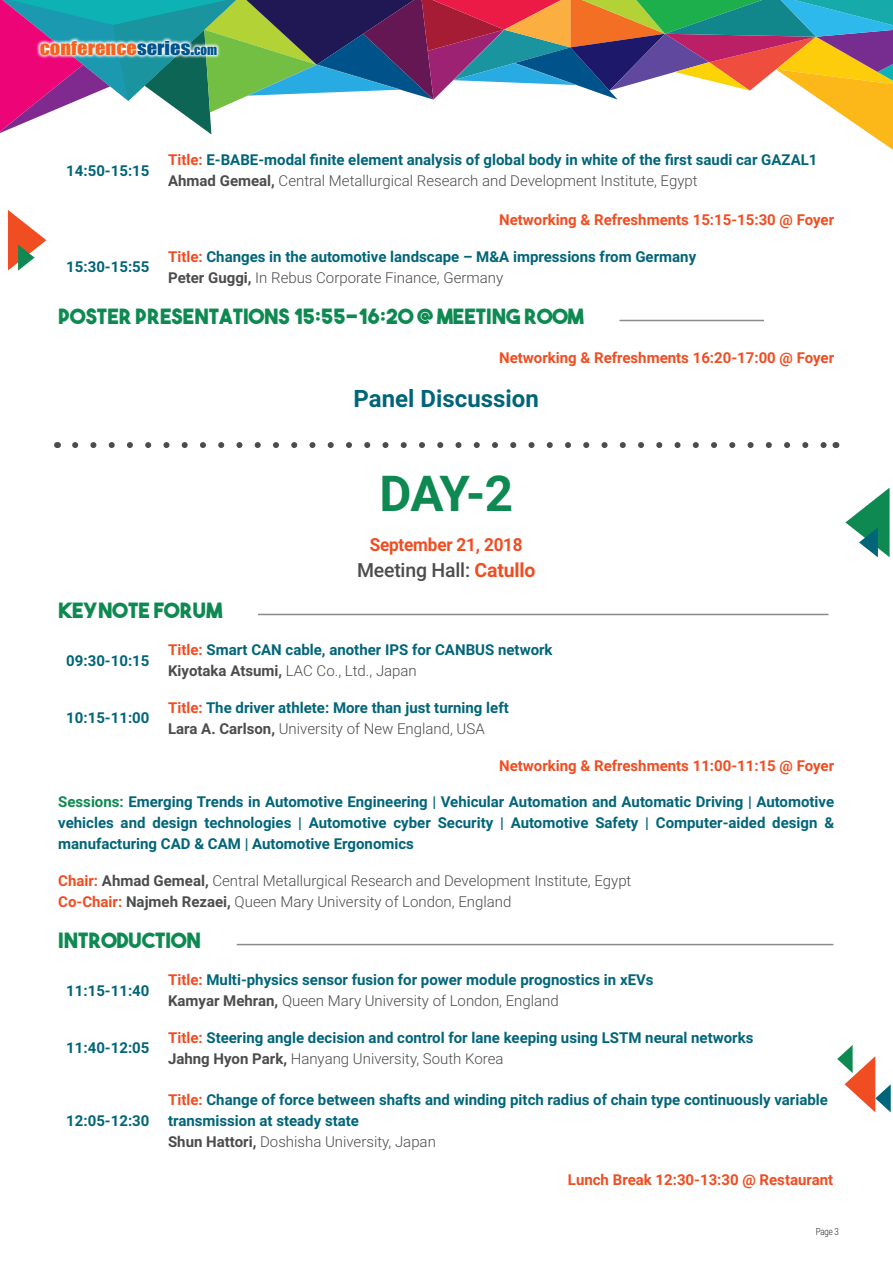
<style>
.page{position:relative;width:893px;height:1263px;background:#fff}
.page>*{position:absolute;margin:0;border:0;box-sizing:border-box;transform-origin:0 0}
.t1{font:700 49.5px "Roboto";color:#0d8951}
.t2{font:700 24px "Roboto";color:#016579}
.t3{font:21px "The Bold Font";color:#0d8951}
.t4{font:500 19.5px "Roboto";letter-spacing:-.01em;color:#4b4c4d}
.t5{font:700 18px "Roboto";letter-spacing:-.01em;color:#f04d22;scale:.95 1}
.t6{font:17.7px "Impact";color:#f36421;scale:1.16 1}
.t7{font:700 15px/21px "Roboto";color:#016579}
.t8{font:700 15px "Roboto";color:#f04d22}
.t9{font:300 15px "Roboto";color:#4b4c4d}
.t10{font:300 9.75px "Roboto";color:#231f20;scale:.8 1}
.s1{color:#00548e}
.s2{font-size:12.6px;color:#00548e}
.s3{color:#f04d22}
.s4{color:#4b4c4d}
.s5{font-weight:300;color:#4b4c4d}
.s6{font-weight:700;color:#f04d22}
.s7{color:#0d8951}
.s8{font-weight:700}
</style>
<div class="page">
<svg style="left:0;top:0;width:893px;height:150px"></svg>
<svg style="left:845px;top:488px;width:45px;height:69px"></svg>
<svg style="left:837px;top:1045px;width:54px;height:67px"></svg>
<svg style="left:36px;top:37px;width:185px;height:22px"></svg>
<svg style="left:8px;top:210px;width:38px;height:61px"></svg>
<hr style="left:619px;top:320px;width:145px;height:1px;background:#898b8e">
<svg style="left:75px;top:442px;width:751px;height:6px"></svg>
<hr style="left:258px;top:614px;width:570px;height:1px;background:#898b8e">
<hr style="left:237px;top:944px;width:596px;height:1px;background:#898b8e">
<p class="t6" style="left:40px;top:34px;width:154px">CONFERENCE<span class="s1">SERIES.</span><span class="s2">COM</span></p>
<p class="t7" style="left:66px;top:159px;width:85px">14:50-15:15</p>
<p class="t7" style="left:168px;top:149px;width:651px"><span class="s3">Title:</span> E-BABE-modal finite element analysis of global body in white of the first saudi car GAZAL1<br><span class="s4">Ahmad Gemeal,</span> <span class="s5">Central Metallurgical Research and Development Institute, Egypt</span></p>
<p class="t8" style="left:499px;top:209px;width:337px">Networking &amp; Refreshments 15:15-15:30 @ Foyer</p>
<p class="t7" style="left:66px;top:256px;width:85px">15:30-15:55</p>
<p class="t7" style="left:168px;top:246px;width:530px"><span class="s3">Title:</span> Changes in the automotive landscape – M&amp;A impressions from Germany<br><span class="s4">Peter Guggi,</span> <span class="s5">In Rebus Corporate Finance, Germany</span></p>
<p class="t3" style="left:58px;top:303px;width:527px">POSTER PRESENTATIONS 15:55-16:20 @ MEETING ROOM</p>
<p class="t8" style="left:499px;top:347px;width:337px">Networking &amp; Refreshments 16:20-17:00 @ Foyer</p>
<p class="t2" style="left:354px;top:381px;width:187px">Panel Discussion</p>
<p class="t1" style="left:379px;top:458px;width:135px">DAY-2</p>
<p class="t5" style="left:370px;top:532px;width:163px">September 21, 2018</p>
<p class="t4" style="left:357px;top:556px;width:180px">Meeting Hall: <span class="s6">Catullo</span></p>
<p class="t3" style="left:58px;top:597px;width:166px">KEYNOTE FORUM</p>
<p class="t7" style="left:66px;top:649px;width:85px">09:30-10:15</p>
<p class="t7" style="left:168px;top:639px;width:386px"><span class="s3">Title:</span> Smart CAN cable, another IPS for CANBUS network<br><span class="s4">Kiyotaka Atsumi,</span> <span class="s5">LAC Co., Ltd., Japan</span></p>
<p class="t7" style="left:66px;top:707px;width:85px">10:15-11:00</p>
<p class="t7" style="left:168px;top:696px;width:342px"><span class="s3">Title:</span> The driver athlete: More than just turning left<br><span class="s4">Lara A. Carlson,</span> <span class="s5">University of New England, USA</span></p>
<p class="t8" style="left:499px;top:755px;width:337px">Networking &amp; Refreshments 11:00-11:15 @ Foyer</p>
<p class="t7" style="left:58px;top:791px;width:777px;text-align:justify"><span class="s7">Sessions:</span> Emerging Trends in Automotive Engineering | Vehicular Automation and Automatic Driving | Automotive vehicles and design technologies | Automotive cyber Security | Automotive Safety | Computer-aided design &amp; manufacturing CAD &amp; CAM | Automotive Ergonomics</p>
<p class="t9" style="left:58px;top:870px;width:575px"><span class="s6">Chair:</span> <span class="s8">Ahmad Gemeal,</span> Central Metallurgical Research and Development Institute, Egypt</p>
<p class="t9" style="left:58px;top:891px;width:455px"><span class="s6">Co-Chair:</span> <span class="s8">Najmeh Rezaei,</span> Queen Mary University of London, England</p>
<p class="t3" style="left:58px;top:927px;width:144px">INTRODUCTION</p>
<p class="t7" style="left:66px;top:979px;width:85px">11:15-11:40</p>
<p class="t7" style="left:168px;top:969px;width:487px"><span class="s3">Title:</span> Multi-physics sensor fusion for power module prognostics in xEVs<br><span class="s4">Kamyar Mehran,</span> <span class="s5">Queen Mary University of London, England</span></p>
<p class="t7" style="left:66px;top:1037px;width:85px">11:40-12:05</p>
<p class="t7" style="left:168px;top:1026px;width:587px"><span class="s3">Title:</span> Steering angle decision and control for lane keeping using LSTM neural networks<br><span class="s4">Jahng Hyon Park,</span> <span class="s5">Hanyang University, South Korea</span></p>
<p class="t7" style="left:66px;top:1109px;width:85px">12:05-12:30</p>
<p class="t7" style="left:168px;top:1088px;width:661px"><span class="s3">Title:</span> Change of force between shafts and winding pitch radius of chain type continuously variable transmission at steady state<br><span class="s4">Shun Hattori,</span> <span class="s5">Doshisha University, Japan</span></p>
<p class="t8" style="left:568px;top:1169px;width:267px">Lunch Break 12:30-13:30 @ Restaurant</p>
<p class="t10" style="left:816px;top:1225px;width:30px">Page 3</p>
</div>
